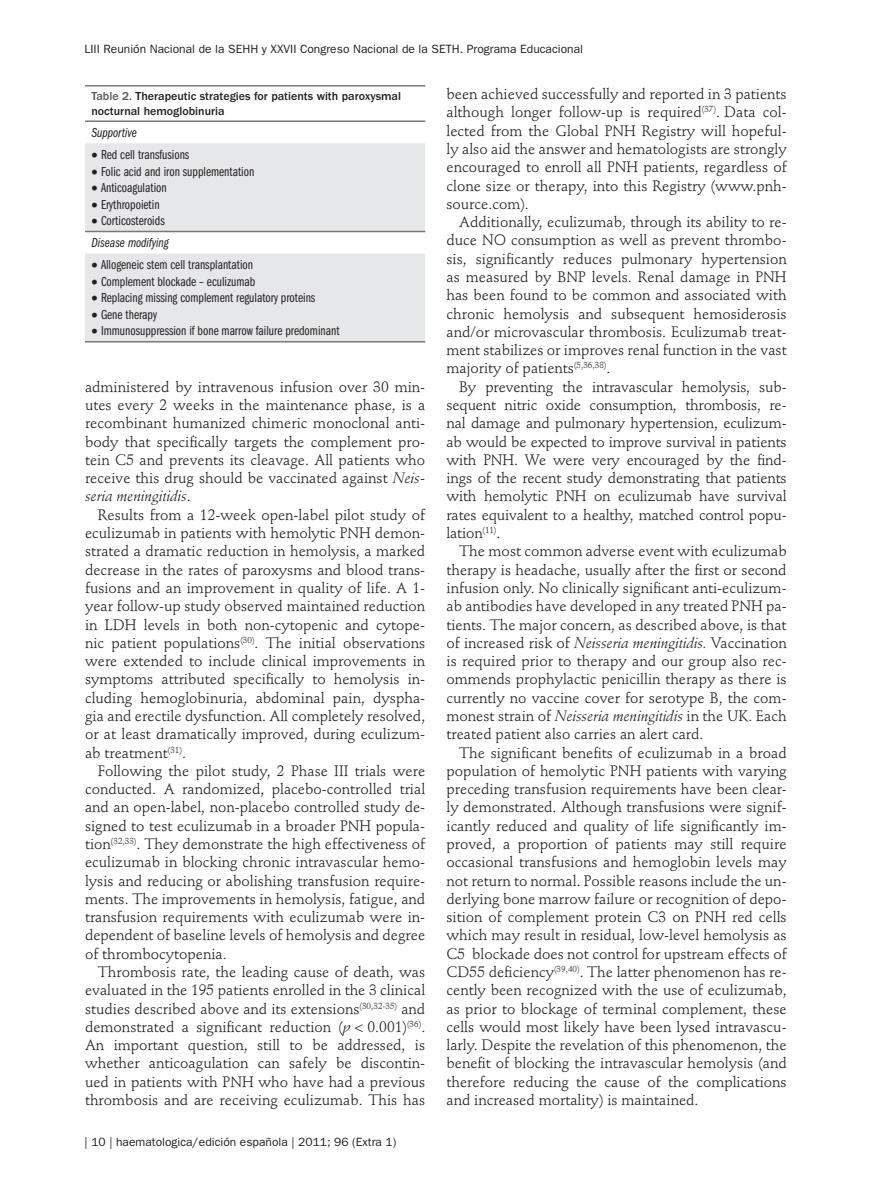
<style>
.page{position:relative;width:893px;height:1191px;background:#fff}
.page>*{position:absolute;margin:0;border:0;box-sizing:border-box;transform-origin:0 0}
.texto_general{font:15px/18.3px "Stempel Schneidler Std";color:#231f20;text-align:justify}
.texto_tabla{font:13.5px "ITC Franklin Gothic Std Bk Cp";color:#231f20}
.titulines_tabla{font:13.5px "ITC Franklin Gothic Std Bk Cp It";color:#231f20}
.t1{font:12px "ITC Franklin Gothic Std";color:#231f20}
.Título_de_tabla{font:500 12px/14.4px "ITC Franklin Gothic Std";color:#231f20}
.s1{color:#57585a}
.s2{font-style:italic}
</style>
<div class="page">
<svg style="left:85px;top:143px;width:340px;height:198px;background:#e8e9eb"></svg>
<hr style="left:85px;top:85px;width:340px;height:2px;background:#76787b">
<hr style="left:85px;top:120px;width:340px;height:2px;background:#76787b">
<hr style="left:85px;top:231px;width:340px;height:1px;background:#76787b">
<hr style="left:85px;top:341px;width:340px;height:1px;background:#76787b">
<p class="t1" style="left:85px;top:42px;width:500px">LIII Reunión Nacional de la SEHH y XXVII Congreso Nacional de la SETH. Programa Educacional</p>
<p class="Título_de_tabla" style="left:91px;top:89px;width:311px"><span class="s1">Table 2.</span> Therapeutic strategies for patients with paroxysmal nocturnal hemoglobinuria</p>
<p class="titulines_tabla" style="left:91px;top:125px;width:47px">Supportive</p>
<p class="texto_tabla" style="left:91px;top:147px;width:99px">• Red cell transfusions</p>
<p class="texto_tabla" style="left:91px;top:164px;width:164px">• Folic acid and iron supplementation</p>
<p class="texto_tabla" style="left:91px;top:180px;width:77px">• Anticoagulation</p>
<p class="texto_tabla" style="left:91px;top:197px;width:70px">• Erythropoietin</p>
<p class="texto_tabla" style="left:91px;top:213px;width:75px">• Corticosteroids</p>
<p class="titulines_tabla" style="left:91px;top:235px;width:79px">Disease modifying</p>
<p class="texto_tabla" style="left:91px;top:257px;width:163px">• Allogeneic stem cell transplantation</p>
<p class="texto_tabla" style="left:91px;top:274px;width:166px">• Complement blockade – eculizumab</p>
<p class="texto_tabla" style="left:91px;top:290px;width:225px">• Replacing missing complement regulatory proteins</p>
<p class="texto_tabla" style="left:91px;top:307px;width:67px">• Gene therapy</p>
<p class="texto_tabla" style="left:91px;top:323px;width:250px">• Immunosuppression if bone marrow failure predominant</p>
<p class="texto_general" style="left:85px;top:378px;width:342px">administered by intravenous infusion over 30 min&shy;utes every 2 weeks in the maintenance phase, is a recombinant humanized chimeric monoclonal anti&shy;body that specifically targets the complement pro&shy;tein C5 and prevents its cleavage. All patients who receive this drug should be vaccinated against <span class="s2">Neis&shy;seria meningitidis</span>.</p>
<p class="texto_general" style="left:85px;top:506px;width:342px;text-indent:13px">Results from a 12-week open-label pilot study of eculizumab in patients with hemolytic PNH demon&shy;strated a dramatic reduction in hemolysis, a marked decrease in the rates of paroxysms and blood trans&shy;fusions and an improvement in quality of life. A 1- year follow-up study observed maintained reduction in LDH levels in both non-cytopenic and cytope&shy;nic patient populations<sup>(30)</sup>. The initial observations were extended to include clinical improvements in symptoms attributed specifically to hemolysis in&shy;cluding hemoglobinuria, abdominal pain, dyspha&shy;gia and erectile dysfunction. All completely resolved, or at least dramatically improved, during eculizum&shy;ab treatment<sup>(31)</sup>.</p>
<p class="texto_general" style="left:85px;top:761px;width:342px;text-indent:13px">Following the pilot study, 2 Phase III trials were conducted. A randomized, placebo-controlled trial and an open-label, non-placebo controlled study de&shy;signed to test eculizumab in a broader PNH popula&shy;tion<sup>(32,33)</sup>. They demonstrate the high effectiveness of eculizumab in blocking chronic intravascular hemo&shy;lysis and reducing or abolishing transfusion require&shy;ments. The improvements in hemolysis, fatigue, and transfusion requirements with eculizumab were in&shy;dependent of baseline levels of hemolysis and degree of thrombocytopenia.</p>
<p class="texto_general" style="left:85px;top:963px;width:342px;text-indent:13px">Thrombosis rate, the leading cause of death, was evaluated in the 195 patients enrolled in the 3 clinical studies described above and its extensions<sup>(30,32-35)</sup> and demonstrated a significant reduction (<span class="s2">p</span> &lt; 0.001)<sup>(36)</sup>.<br>An important question, still to be addressed, is whether anticoagulation can safely be discontin&shy;ued in patients with PNH who have had a previous thrombosis and are receiving eculizumab. This has</p>
<p class="t1" style="left:85px;top:1135px;width:313px">| 10 | haematologica/edición española | 2011; 96 (Extra 1)</p>
<p class="texto_general" style="left:446px;top:85px;width:342px">been achieved successfully and reported in 3 patients although longer follow-up is required<sup>(37)</sup>. Data col&shy;lected from the Global PNH Registry will hopeful&shy;ly also aid the answer and hematologists are strongly encouraged to enroll all PNH patients, regardless of clone size or therapy, into this Registry (www.pnh&shy;source.com).</p>
<p class="texto_general" style="left:446px;top:213px;width:342px;text-indent:13px">Additionally, eculizumab, through its ability to re&shy;duce NO consumption as well as prevent thrombo&shy;sis, significantly reduces pulmonary hypertension as measured by BNP levels. Renal damage in PNH has been found to be common and associated with chronic hemolysis and subsequent hemosiderosis and/or microvascular thrombosis. Eculizumab treat&shy;ment stabilizes or improves renal function in the vast majority of patients<sup>(5,36,38)</sup>.</p>
<p class="texto_general" style="left:446px;top:378px;width:342px;text-indent:13px">By preventing the intravascular hemolysis, sub&shy;sequent nitric oxide consumption, thrombosis, re&shy;nal damage and pulmonary hypertension, eculizum&shy;ab would be expected to improve survival in patients with PNH. We were very encouraged by the find&shy;ings of the recent study demonstrating that patients with hemolytic PNH on eculizumab have survival rates equivalent to a healthy, matched control popu&shy;lation<sup>(11)</sup>.</p>
<p class="texto_general" style="left:446px;top:542px;width:342px;text-indent:13px">The most common adverse event with eculizumab therapy is headache, usually after the first or second infusion only. No clinically significant anti-eculizum&shy;ab antibodies have developed in any treated PNH pa&shy;tients. The major concern, as described above, is that of increased risk of <span class="s2">Neisseria meningitidis.</span> Vaccination is required prior to therapy and our group also rec&shy;ommends prophylactic penicillin therapy as there is currently no vaccine cover for serotype B, the com&shy;monest strain of <span class="s2">Neisseria meningitidis</span> in the UK. Each treated patient also carries an alert card.</p>
<p class="texto_general" style="left:446px;top:743px;width:342px;text-indent:13px">The significant benefits of eculizumab in a broad population of hemolytic PNH patients with varying preceding transfusion requirements have been clear&shy;ly demonstrated. Although transfusions were signif&shy;icantly reduced and quality of life significantly im&shy;proved, a proportion of patients may still require occasional transfusions and hemoglobin levels may not return to normal. Possible reasons include the un&shy;derlying bone marrow failure or recognition of depo&shy;sition of complement protein C3 on PNH red cells which may result in residual, low-level hemolysis as C5 blockade does not control for upstream effects of CD55 deficiency<sup>(39,40)</sup>. The latter phenomenon has re&shy;cently been recognized with the use of eculizumab, as prior to blockage of terminal complement, these cells would most likely have been lysed intravascu&shy;larly. Despite the revelation of this phenomenon, the benefit of blocking the intravascular hemolysis (and therefore reducing the cause of the complications and increased mortality) is maintained.</p>
</div>
